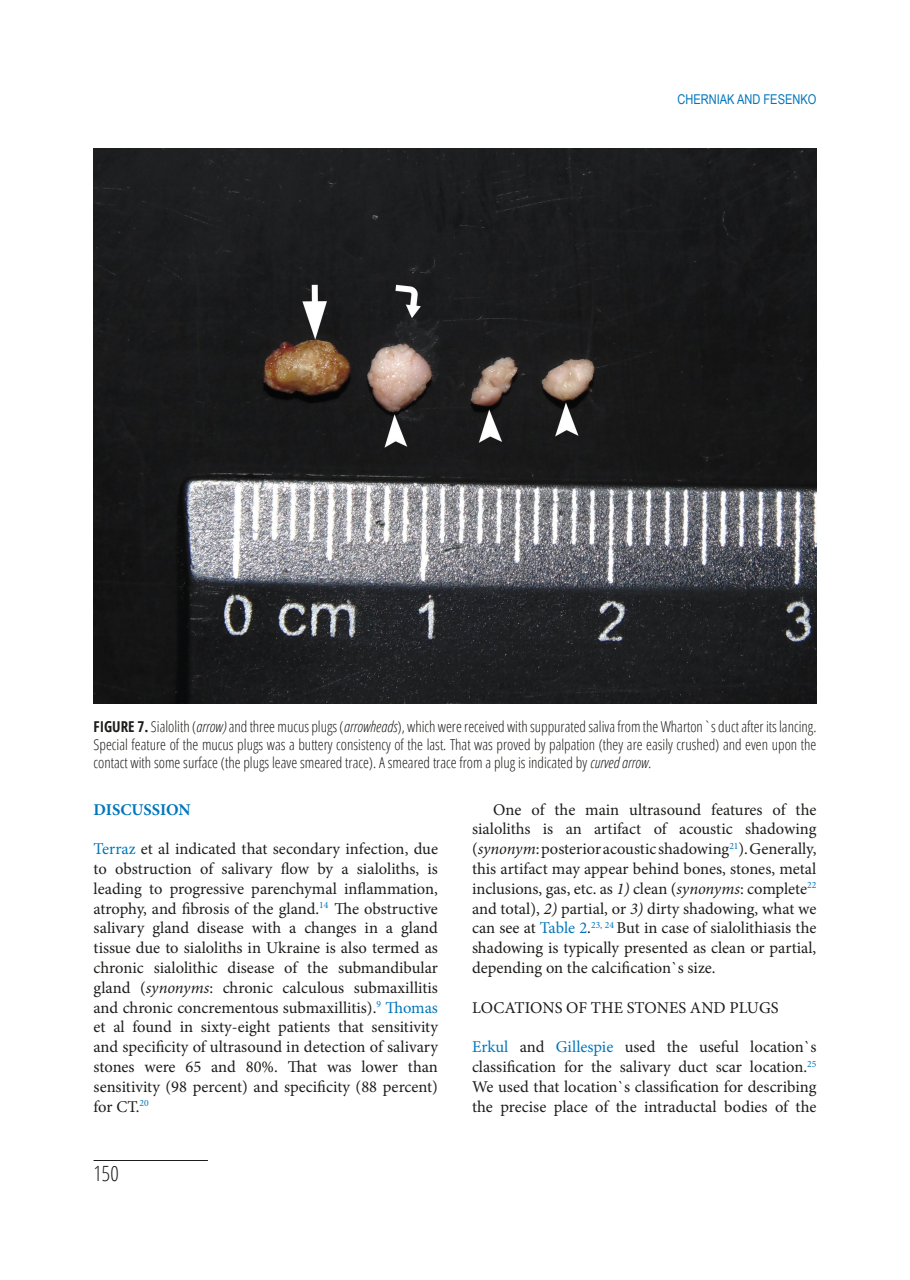
<style>
.page{position:relative;width:910px;height:1280px;background:#fff}
.page>*{position:absolute;margin:0;border:0;box-sizing:border-box;transform-origin:0 0}
.t1{font:300 condensed 21px "Open Sans";color:#1d1d1b}
.t2{font:16.5px/19.8px "Minion Pro";color:#1d1d1b;text-align:justify}
.t3{font:700 16.5px "Minion Pro";color:#0076bb}
.t4{font:300 condensed 15px/18px "Open Sans";color:#1d1d1b;text-align:justify}
.t5{font:13.5px "Arial Narrow";color:#0076bb}
.s1{font-weight:700}
.s2{font-style:italic}
.s3{color:#0076bb}
</style>
<div class="page">
<hr style="left:94px;top:1160px;width:114px;height:1px;background:#1d1d1b">
<img style="left:94px;top:148px;width:722px;height:555px">
<p class="t5" style="left:677px;top:90px;width:141px">CHERNIAK AND FESENKO</p>
<p class="t4" style="left:94px;top:717px;width:724px"><span class="s1">FIGURE 7.</span> Sialolith (<span class="s2">arrow)</span> and three mucus plugs (<span class="s2">arrowheads</span>), which were received with suppurated saliva from the Wharton`s duct after its lancing.<br>Special feature of the mucus plugs was a buttery consistency of the last. That was proved by palpation (they are easily crushed) and even upon the contact with some surface (the plugs leave smeared trace). A smeared trace from a plug is indicated by <span class="s2">curved arrow.</span></p>
<p class="t3" style="left:94px;top:798px;width:99px">DISCUSSION</p>
<p class="t2" style="left:94px;top:839px;width:346px"><span class="s3">Terraz</span> et al indicated that secondary infection, due to obstruction of salivary flow by a sialoliths, is leading to progressive parenchymal inflammation, atrophy, and fibrosis of the gland.<sup>14</sup> The obstructive salivary gland disease with a changes in a gland tissue due to sialoliths in Ukraine is also termed as chronic sialolithic disease of the submandibular gland (<span class="s2">synonyms</span>: chronic calculous submaxillitis and chronic concrementous submaxillitis).<sup>9</sup> <span class="s3">Thomas </span>et al found in sixty-eight patients that sensitivity and specificity of ultrasound in detection of salivary stones were 65 and 80%. That was lower than sensitivity (98 percent) and specificity (88 percent) for CT.<sup>20</sup></p>
<p class="t2" style="left:472px;top:799px;width:346px;text-indent:21px">One of the main ultrasound features of the sialoliths is an artifact of acoustic shadowing (<span class="s2">synonym</span>: posterior acoustic shadowing<sup>21</sup>). Generally, this artifact may appear behind bones, stones, metal inclusions, gas, etc. as <span class="s2">1)</span> clean (<span class="s2">synonyms</span>: complete<sup>22 </sup>and total), <span class="s2">2)</span> partial, or <span class="s2">3)</span> dirty shadowing, what we can see at <span class="s3">Table 2</span>.<sup>23,</sup> <sup>24</sup> But in case of sialolithiasis the shadowing is typically presented as clean or partial, depending on the calcification`s size.</p>
<p class="t2" style="left:472px;top:997px;width:308px">LOCATIONS OF THE STONES AND PLUGS</p>
<p class="t2" style="left:472px;top:1037px;width:346px"><span class="s3">Erkul</span> and <span class="s3">Gillespie</span> used the useful location`s classification for the salivary duct scar location.<sup>25<br></sup>We used that location`s classification for describing the precise place of the intraductal bodies of the</p>
<p class="t1" style="left:94px;top:1159px;width:27px">150</p>
</div>
